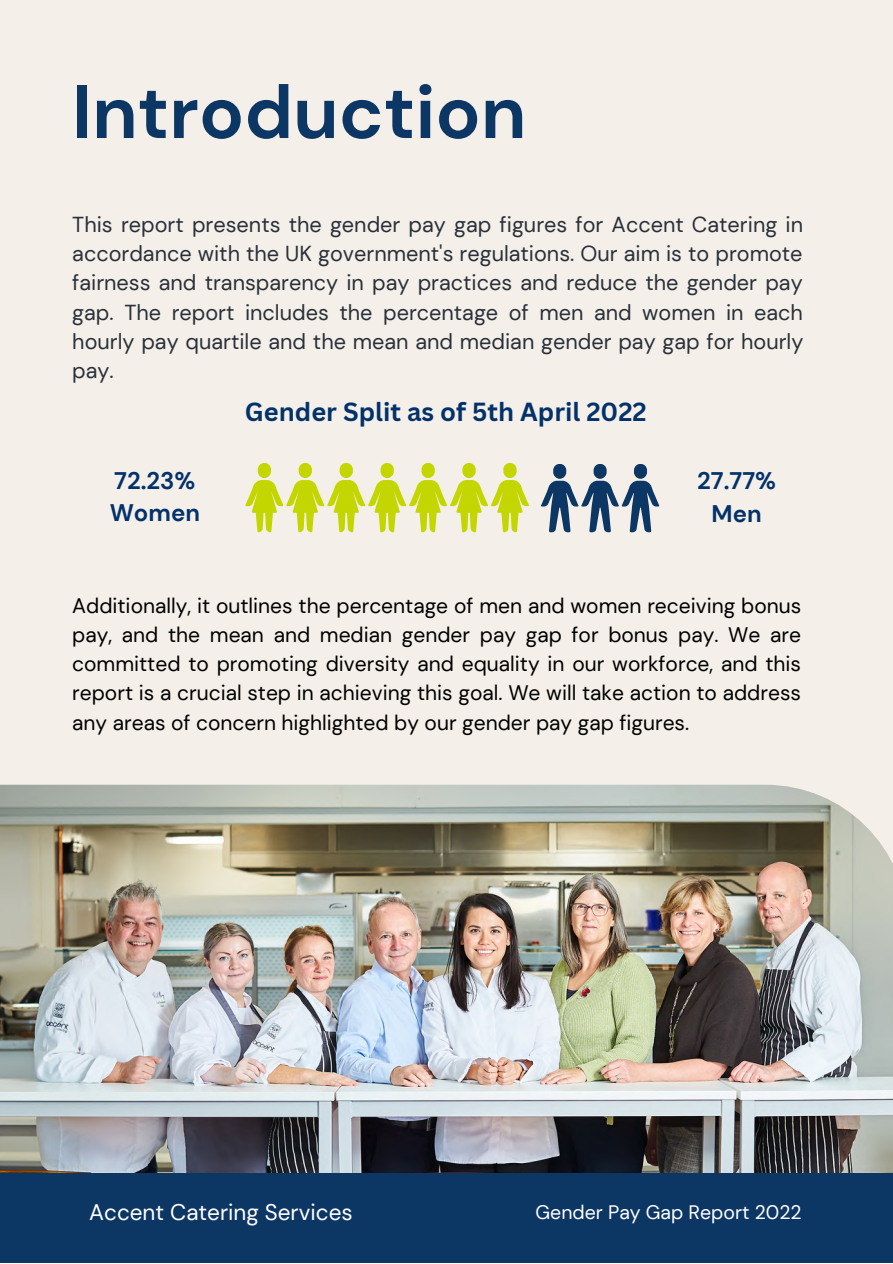
<style>
.page{position:relative;width:893px;height:1264px;background:#fff}
.page>*{position:absolute;margin:0;border:0;box-sizing:border-box;transform-origin:0 0}
.t1{font:700 75px "DM Sans";color:#0c3664}
.t2{font:700 25.5px "Canva Sans";color:#03326a}
.t3{font:700 24px/32.5px "DM Sans";color:#03326a}
.t4{font:22.5px "DM Sans";color:#fff}
.t5{font:21.6px/29.2px "DM Sans";color:#293039;text-align:justify}
.t6{font:21px/29.2px "DM Sans";color:#000;text-align:justify}
.t7{font:19.5px "DM Sans";color:#fff}
</style>
<div class="page">
<div style="left:0;top:0;width:892px;height:1262px;background:#f4f0e9"></div>
<img style="left:0;top:784px;width:892px;height:389px">
<div style="left:0;top:1173px;width:892px;height:89px;background:#0c3664"></div>
<svg style="left:541px;top:464px;width:118px;height:68px"></svg>
<svg style="left:245px;top:463px;width:202px;height:69px"></svg>
<h1 class="t1" style="left:72px;top:64px;width:455px">Introduction</h1>
<p class="t5" style="left:72px;top:210px;width:732px">This report presents the gender pay gap figures for Accent Catering in accordance with the UK government's regulations. Our aim is to promote fairness and transparency in pay practices and reduce the gender pay gap. The report includes the percentage of men and women in each hourly pay quartile and the mean and median gender pay gap for hourly pay.</p>
<p class="t2" style="left:245px;top:394px;width:403px">Gender Split as of 5th April 2022</p>
<p class="t3" style="left:110px;top:464px;width:92px">72.23%<br>Women</p>
<p class="t3" style="left:697px;top:464px;width:80px;text-align:center">27.77%<br>Men</p>
<p class="t6" style="left:72px;top:591px;width:730px">Additionally, it outlines the percentage of men and women receiving bonus pay, and the mean and median gender pay gap for bonus pay. We are committed to promoting diversity and equality in our workforce, and this report is a crucial step in achieving this goal. We will take action to address any areas of concern highlighted by our gender pay gap figures.</p>
<p class="t4" style="left:89px;top:1197px;width:265px">Accent Catering Services</p>
<p class="t7" style="left:535px;top:1199px;width:268px">Gender Pay Gap Report 2022</p>
</div>
